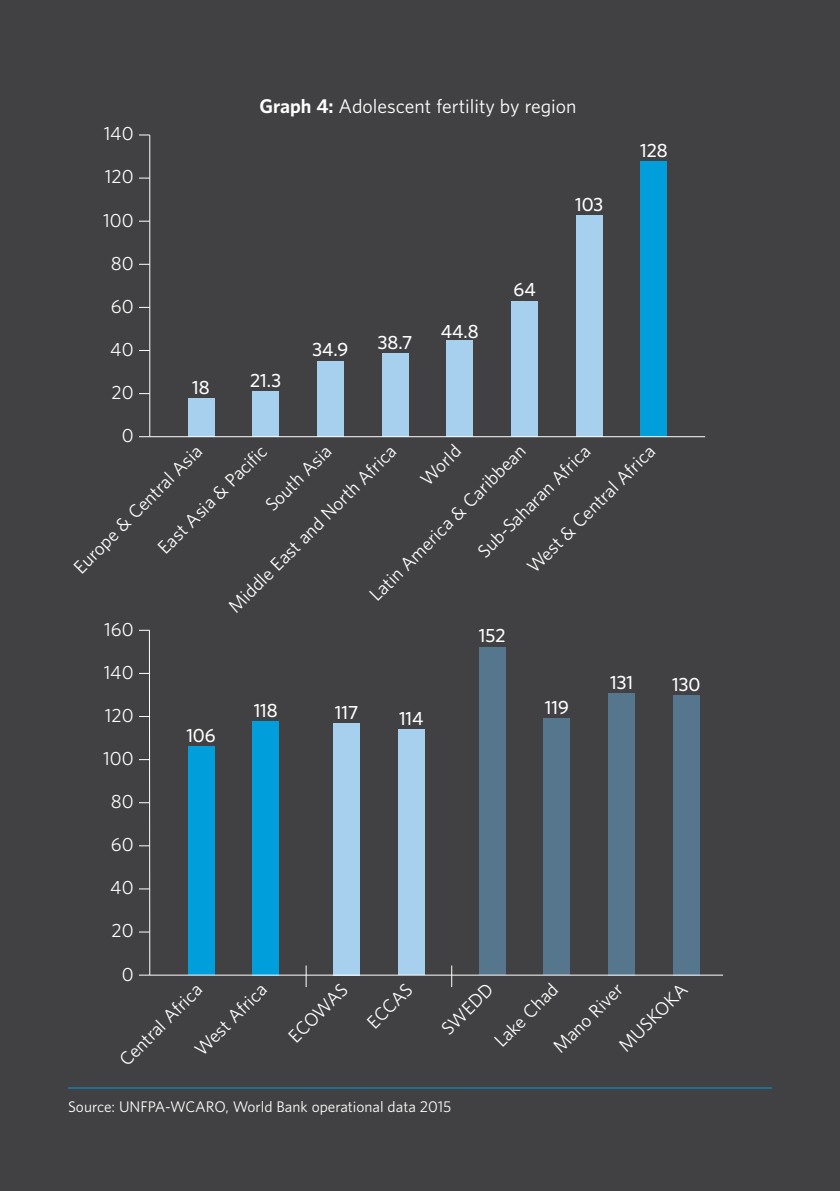
<style>
.page{position:relative;width:840px;height:1191px;background:#fff}
.page>*{position:absolute;margin:0;border:0;box-sizing:border-box;transform-origin:0 0}
.t1{font:18px "UNFPA Text";color:#fff}
.t2{font:17.2px "UNFPA Text";color:#fff}
.t3{font:600 17.2px "UNFPA";color:#fff}
.t4{font:14px "UNFPA Text";color:#fff}
.s1{font-family:"UNFPA";font-weight:700}
</style>
<div class="page">
<div style="left:0;top:0;width:839px;height:1191px;background:#414042"></div>
<hr style="left:68px;top:1087px;width:703px;height:1px;background:#009edb">
<hr style="left:149px;top:135px;width:1px;height:302px;background:#fff">
<div style="left:187px;top:398px;width:27px;height:39px;background:#a7cfee"></div>
<div style="left:252px;top:391px;width:27px;height:46px;background:#a7cfee"></div>
<div style="left:317px;top:361px;width:27px;height:76px;background:#a7cfee"></div>
<div style="left:381px;top:353px;width:27px;height:84px;background:#a7cfee"></div>
<div style="left:446px;top:340px;width:27px;height:97px;background:#a7cfee"></div>
<div style="left:510px;top:301px;width:27px;height:136px;background:#a7cfee"></div>
<div style="left:575px;top:215px;width:27px;height:222px;background:#a7cfee"></div>
<div style="left:640px;top:161px;width:27px;height:276px;background:#009edb"></div>
<hr style="left:150px;top:436px;width:554px;height:1px;background:#fff">
<hr style="left:149px;top:630px;width:1px;height:345px;background:#fff">
<div style="left:187px;top:747px;width:27px;height:228px;background:#009edb"></div>
<div style="left:252px;top:721px;width:27px;height:254px;background:#009edb"></div>
<div style="left:333px;top:723px;width:27px;height:252px;background:#a7cfee"></div>
<div style="left:397px;top:729px;width:27px;height:246px;background:#a7cfee"></div>
<div style="left:478px;top:647px;width:27px;height:328px;background:#55768d"></div>
<div style="left:543px;top:718px;width:27px;height:257px;background:#55768d"></div>
<div style="left:607px;top:693px;width:27px;height:282px;background:#55768d"></div>
<div style="left:672px;top:695px;width:27px;height:280px;background:#55768d"></div>
<hr style="left:150px;top:974px;width:572px;height:1px;background:#fff">
<svg style="left:305px;top:965px;width:1px;height:22px"></svg>
<svg style="left:451px;top:965px;width:1px;height:22px"></svg>
<p class="t2" style="left:104px;top:123px;width:31px">140</p>
<p class="t2" style="left:105px;top:166px;width:30px">120</p>
<p class="t2" style="left:103px;top:209px;width:32px">100</p>
<p class="t2" style="left:111px;top:252px;width:24px">80</p>
<p class="t2" style="left:111px;top:295px;width:24px">60</p>
<p class="t2" style="left:110px;top:338px;width:25px">40</p>
<p class="t2" style="left:111px;top:381px;width:24px">20</p>
<p class="t3" style="left:192px;top:375px;width:19px">18</p>
<p class="t1" style="left:259px;top:95px;width:318px"><span class="s1">Graph 4:</span> Adolescent fertility by region</p>
<p class="t3" style="left:250px;top:369px;width:32px">21.3</p>
<p class="t3" style="left:312px;top:338px;width:37px">34.9</p>
<p class="t3" style="left:377px;top:331px;width:36px">38.7</p>
<p class="t3" style="left:440px;top:320px;width:39px">44.8</p>
<p class="t3" style="left:513px;top:278px;width:24px">64</p>
<p class="t3" style="left:575px;top:193px;width:30px">103</p>
<p class="t3" style="left:639px;top:138px;width:29px">128</p>
<p class="t2" style="left:122px;top:424px;width:13px">0</p>
<p class="t2" style="left:223px;top:601px;width:230px;rotate:-45deg">Middle East and North Africa</p>
<p class="t2" style="left:415px;top:474px;width:50px;rotate:-45deg">World</p>
<p class="t2" style="left:153px;top:543px;width:147px;rotate:-45deg">East Asia &amp; Pacific</p>
<p class="t2" style="left:364px;top:589px;width:213px;rotate:-45deg">Latin Am erica &amp; Caribbean</p>
<p class="t2" style="left:472px;top:546px;width:152px;rotate:-45deg">Sub-Saharan Africa</p>
<p class="t2" style="left:522px;top:562px;width:174px;rotate:-45deg">West &amp; Central Africa</p>
<p class="t2" style="left:260px;top:500px;width:86px;rotate:-45deg">South Asia</p>
<p class="t2" style="left:69px;top:562px;width:174px;rotate:-45deg">Europe &amp; Central Asia</p>
<p class="t2" style="left:104px;top:618px;width:31px">160</p>
<p class="t2" style="left:104px;top:661px;width:31px">140</p>
<p class="t2" style="left:105px;top:704px;width:30px">120</p>
<p class="t2" style="left:103px;top:747px;width:32px">100</p>
<p class="t2" style="left:111px;top:790px;width:24px">80</p>
<p class="t2" style="left:111px;top:833px;width:24px">60</p>
<p class="t2" style="left:110px;top:876px;width:25px">40</p>
<p class="t2" style="left:111px;top:919px;width:24px">20</p>
<p class="t3" style="left:186px;top:724px;width:31px">106</p>
<p class="t3" style="left:253px;top:698px;width:25px">118</p>
<p class="t3" style="left:335px;top:700px;width:25px">117</p>
<p class="t3" style="left:399px;top:707px;width:26px">114</p>
<p class="t3" style="left:478px;top:624px;width:28px">152</p>
<p class="t3" style="left:544px;top:696px;width:25px">119</p>
<p class="t3" style="left:610px;top:670px;width:24px">131</p>
<p class="t3" style="left:671px;top:672px;width:30px">130</p>
<p class="t2" style="left:122px;top:962px;width:13px">0</p>
<p class="t2" style="left:613px;top:1040px;width:90px;rotate:-45deg">MU SKOKA</p>
<p class="t2" style="left:190px;top:1044px;width:95px;rotate:-45deg">West Africa</p>
<p class="t2" style="left:283px;top:1031px;width:76px;rotate:-45deg">ECOWAS</p>
<p class="t2" style="left:362px;top:1017px;width:57px;rotate:-45deg">ECCAS</p>
<p class="t2" style="left:436px;top:1023px;width:66px;rotate:-45deg">SWEDD</p>
<p class="t2" style="left:489px;top:1035px;width:83px;rotate:-45deg">Lake Chad</p>
<p class="t2" style="left:548px;top:1041px;width:91px;rotate:-45deg">Mano River</p>
<p class="t2" style="left:114px;top:1055px;width:110px;rotate:-45deg">Central Africa</p>
<p class="t4" style="left:68px;top:1097px;width:384px">Source: UNFPA-WCARO, World Bank operational data 2015</p>
</div>
